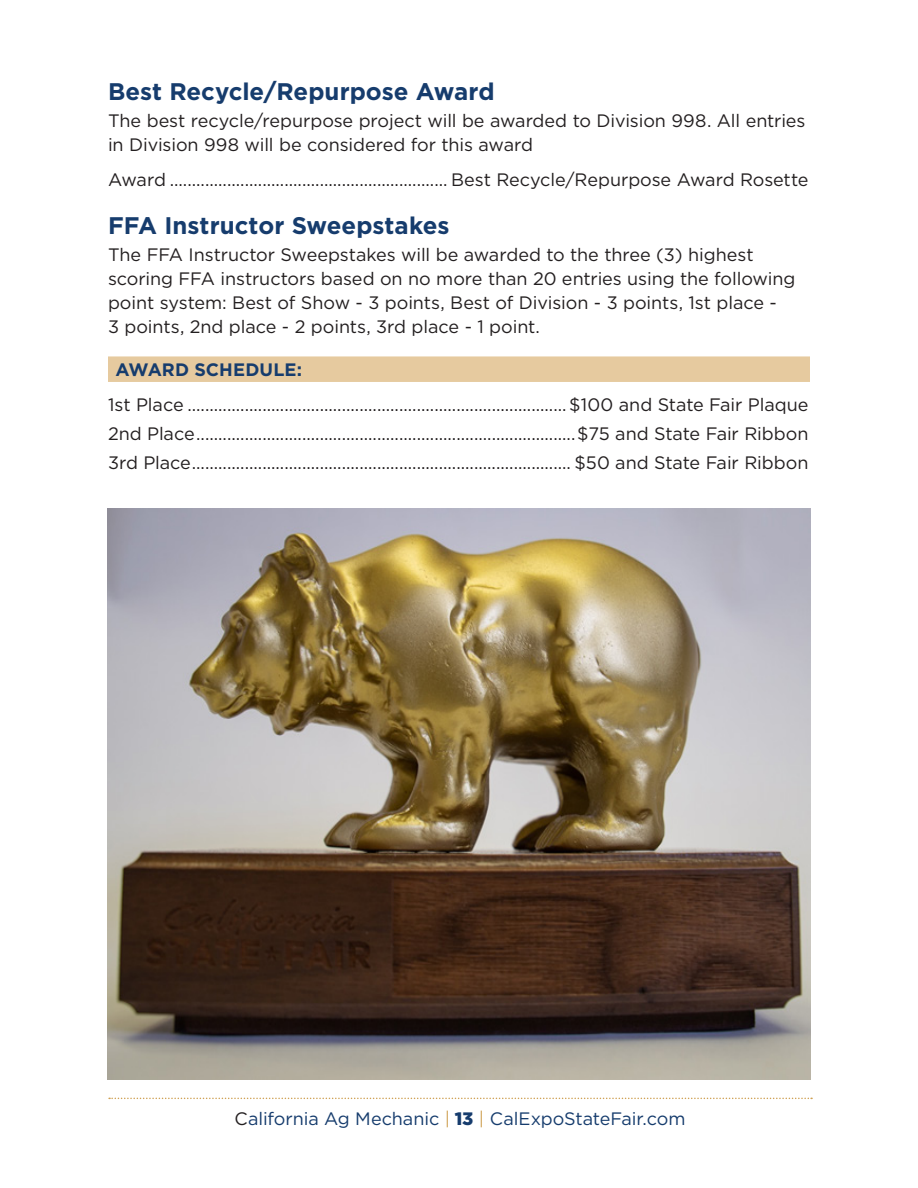
<style>
.page{position:relative;width:918px;height:1188px;background:#fff}
.page>*{position:absolute;margin:0;border:0;box-sizing:border-box;transform-origin:0 0}
.subheader{font:700 24px "Gotham";color:#163c6d}
.Body_Text{font:18px/24px "Gotham";letter-spacing:-.005em;color:#231f20}
.t1{font:18px "Gotham";letter-spacing:-.005em;color:#163c6d}
.subheader_2{font:700 18px "Gotham";color:#163c6d}
.s1{color:#231f20}
.s2{color:#cfa052}
.s3{font-weight:900}
</style>
<div class="page">
<svg style="left:109px;top:1098px;width:703px;height:1px"></svg>
<div style="left:108px;top:356px;width:702px;height:26px;background:#e6ca9f"></div>
<img style="left:107px;top:508px;width:704px;height:572px">
<p class="subheader" style="left:108px;top:76px;width:388px">Best Recycle/Repurpose Award</p>
<p class="Body_Text" style="left:108px;top:108px;width:699px">The best recycle/repurpose project will be awarded to Division 998. All entries in Division 998 will be considered for this award</p>
<p class="Body_Text" style="left:108px;top:167px;width:702px">Award ............................................................... Best Recycle/Repurpose Award Rosette</p>
<p class="subheader" style="left:108px;top:210px;width:343px">FFA Instructor Sweepstakes</p>
<p class="Body_Text" style="left:108px;top:242px;width:689px">The FFA Instructor Sweepstakes will be awarded to the three (3) highest scoring FFA instructors based on no more than 20 entries using the following point system: Best of Show - 3 points, Best of Division - 3 points, 1st place -<br>3 points, 2nd place - 2 points, 3rd place - 1 point.</p>
<p class="subheader_2" style="left:116px;top:358px;width:188px">AWARD SCHEDULE:</p>
<p class="Body_Text" style="left:108px;top:392px;width:702px">1st Place ......................................................................................$100 and State Fair Plaque</p>
<p class="Body_Text" style="left:108px;top:421px;width:702px">2nd Place......................................................................................$75 and State Fair Ribbon</p>
<p class="Body_Text" style="left:108px;top:451px;width:702px">3rd Place...................................................................................... $50 and State Fair Ribbon</p>
<p class="t1" style="left:235px;top:1107px;width:453px"><span class="s1">C</span>alifornia Ag Mechanic <span class="s2">|</span> <span class="s3">13</span> <span class="s2">|</span> CalExpoStateFair.com</p>
</div>
